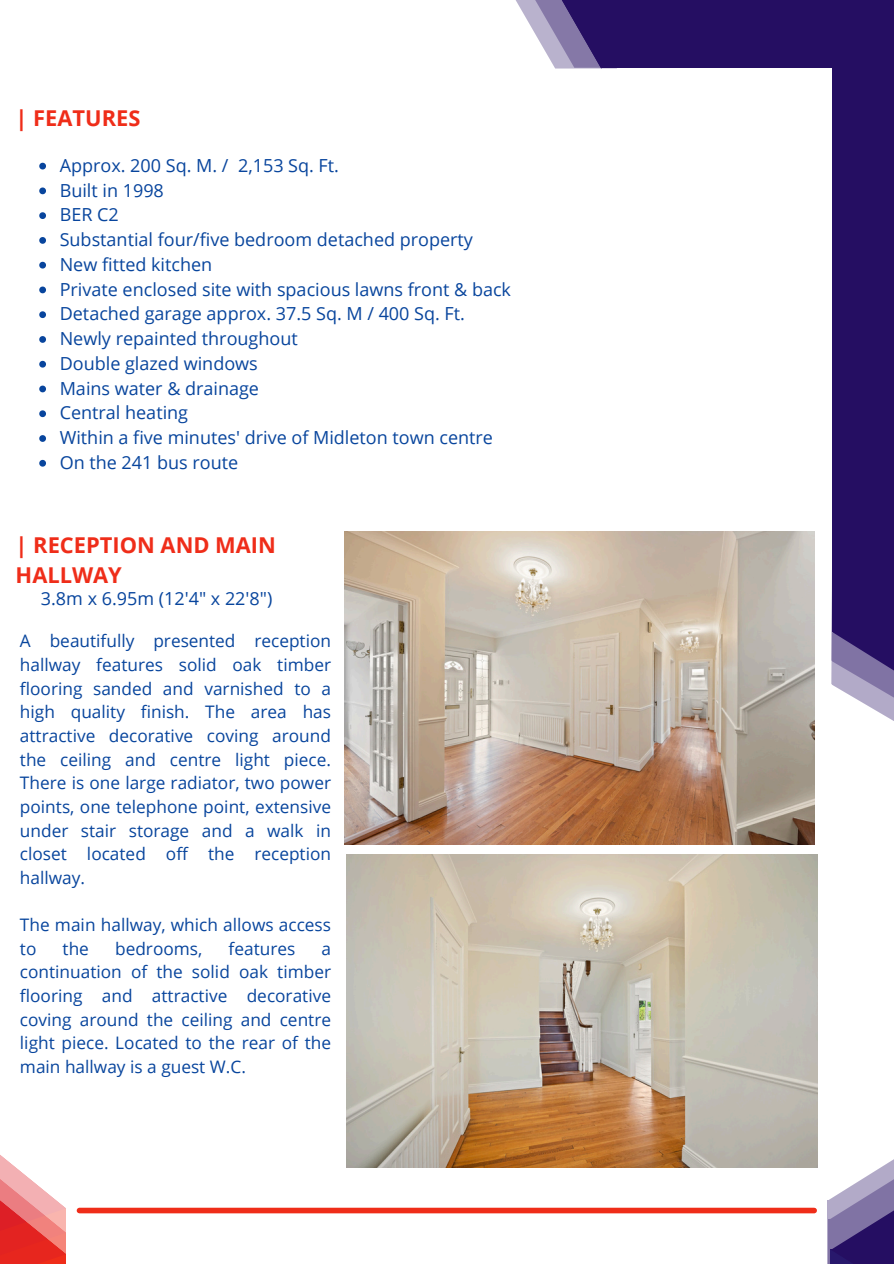
<style>
.page{position:relative;width:894px;height:1264px;background:#fff}
.page>*{position:absolute;margin:0;border:0;box-sizing:border-box;transform-origin:0 0}
.t1{font:700 21.9px/30.3px "Open Sans";color:#ef2d19}
.t2{font:18px "Open Sans";color:#08459d}
.t3{font:17.25px/23.7px "Open Sans";color:#08459d;text-align:justify}
</style>
<div class="page">
<svg style="left:515px;top:0;width:13px;height:21px"></svg>
<svg style="left:528px;top:0;width:27px;height:68px;fill:#b9b2cd"></svg>
<div style="left:602px;top:0;width:291px;height:68px;background:#250e62"></div>
<svg style="left:831px;top:585px;width:62px;height:136px"></svg>
<div style="left:832px;top:0;width:61px;height:631px;background:#250e62"></div>
<svg style="left:832px;top:631px;width:61px;height:60px;background:#6c5d95"></svg>
<svg style="left:555px;top:0;width:62px;height:69px"></svg>
<svg style="left:827px;top:1160px;width:66px;height:103px"></svg>
<div style="left:79px;top:1207px;width:735px;height:6px;background:#ef2d19"></div>
<svg style="left:0;top:1155px;width:66px;height:108px"></svg>
<svg style="left:39px;top:163px;width:7px;height:6px"></svg>
<svg style="left:39px;top:187px;width:7px;height:7px"></svg>
<svg style="left:39px;top:212px;width:7px;height:7px"></svg>
<svg style="left:39px;top:237px;width:7px;height:7px"></svg>
<svg style="left:39px;top:262px;width:7px;height:6px"></svg>
<svg style="left:39px;top:286px;width:7px;height:7px"></svg>
<svg style="left:39px;top:311px;width:7px;height:7px"></svg>
<svg style="left:39px;top:336px;width:7px;height:7px"></svg>
<svg style="left:39px;top:361px;width:7px;height:6px"></svg>
<svg style="left:39px;top:385px;width:7px;height:7px"></svg>
<svg style="left:39px;top:410px;width:7px;height:7px"></svg>
<svg style="left:39px;top:435px;width:7px;height:7px"></svg>
<svg style="left:39px;top:460px;width:7px;height:6px"></svg>
<img style="left:344px;top:531px;width:470px;height:313px">
<img style="left:346px;top:854px;width:470px;height:313px">
<p class="t1" style="left:16px;top:103px;width:126px">| FEATURES</p>
<p class="t2" style="left:60px;top:152px;width:281px">Approx. 200 Sq. M. / 2,153 Sq. Ft.</p>
<h1 class="t2" style="left:60px;top:177px;width:106px">Built in 1998</h1>
<p class="t2" style="left:60px;top:202px;width:61px">BER C2</p>
<p class="t2" style="left:60px;top:227px;width:414px">Substantial four/five bedroom detached property</p>
<p class="t2" style="left:60px;top:251px;width:154px">New fitted kitchen</p>
<p class="t2" style="left:60px;top:276px;width:452px">Private enclosed site with spacious lawns front &amp; back</p>
<p class="t2" style="left:60px;top:301px;width:406px">Detached garage approx. 37.5 Sq. M / 400 Sq. Ft.</p>
<p class="t2" style="left:60px;top:326px;width:239px">Newly repainted throughout</p>
<p class="t2" style="left:60px;top:350px;width:199px">Double glazed windows</p>
<p class="t2" style="left:60px;top:375px;width:201px">Mains water &amp; drainage</p>
<p class="t2" style="left:60px;top:400px;width:130px">Central heating</p>
<p class="t2" style="left:60px;top:425px;width:434px">Within a five minutes' drive of Midleton town centre</p>
<p class="t2" style="left:60px;top:449px;width:180px">On the 241 bus route</p>
<h1 class="t1" style="left:16px;top:529px;width:262px">| RECEPTION AND MAIN<br>HALLWAY</h1>
<p class="t2" style="left:41px;top:585px;width:233px">3.8m x 6.95m (12'4" x 22'8")</p>
<p class="t3" style="left:20px;top:629px;width:312px">A beautifully presented reception hallway features solid oak timber flooring sanded and varnished to a high quality finish. The area has attractive decorative coving around the ceiling and centre light piece.<br>There is one large radiator, two power points, one telephone point, extensive under stair storage and a walk in closet located off the reception hallway.</p>
<p class="t3" style="left:20px;top:912px;width:312px">The main hallway, which allows access to</p>
<p class="t3" style="left:63px;top:936px;width:28px">the</p>
<p class="t3" style="left:115px;top:936px;width:89px">bedrooms,</p>
<p class="t3" style="left:228px;top:936px;width:68px">features</p>
<p class="t3" style="left:20px;top:936px;width:312px;text-indent:301px">a continuation of the solid oak timber flooring and attractive decorative coving around the ceiling and centre light piece. Located to the rear of the main hallway is a guest W.C.</p>
</div>
